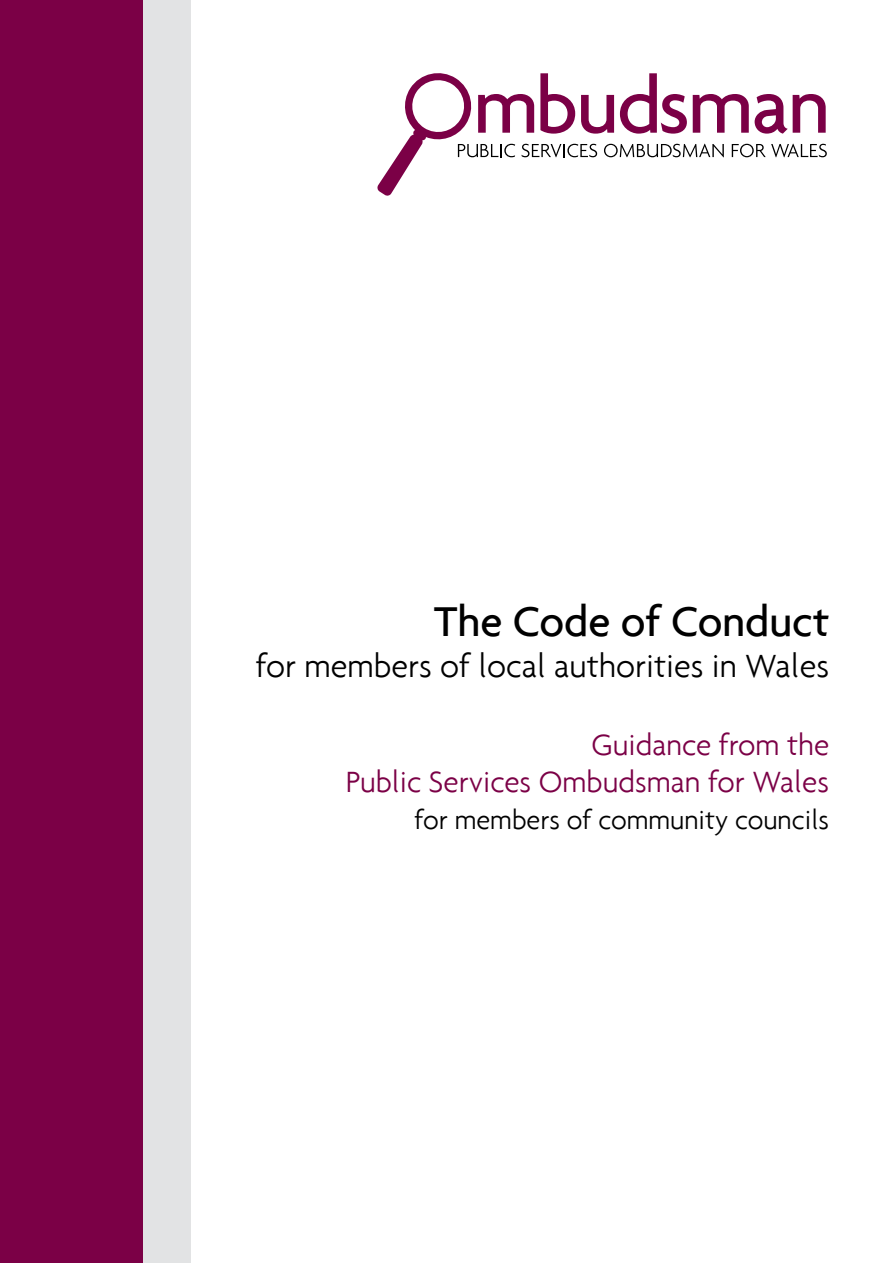
<style>
.page{position:relative;width:893px;height:1263px;background:#fff}
.page>*{position:absolute;margin:0;border:0;box-sizing:border-box;transform-origin:0 0}
.t1{font:500 45px "Agenda";color:#000}
.t2{font:300 34.5px "Agenda";color:#000}
.t3{font:300 31.5px/37.5px "Agenda";color:#7b0046;text-align:right}
.t4{font:300 28.5px "Agenda";color:#000}
</style>
<div class="page">
<div style="left:0;top:0;width:172px;height:1263px;background:#7b0046"></div>
<div style="left:143px;top:0;width:48px;height:1263px;background:#e2e3e4"></div>
<svg style="left:377px;top:73px;width:450px;height:123px"></svg>
<h1 class="t1" style="left:434px;top:594px;width:396px">The Code of Conduct</h1>
<p class="t2" style="left:256px;top:645px;width:575px">for members of local authorities in Wales</p>
<p class="t3" style="left:346px;top:725px;width:485px">Guidance from the<br>Public Services Ombudsman for Wales</p>
<p class="t4" style="left:414px;top:803px;width:416px">for members of community councils</p>
</div>
